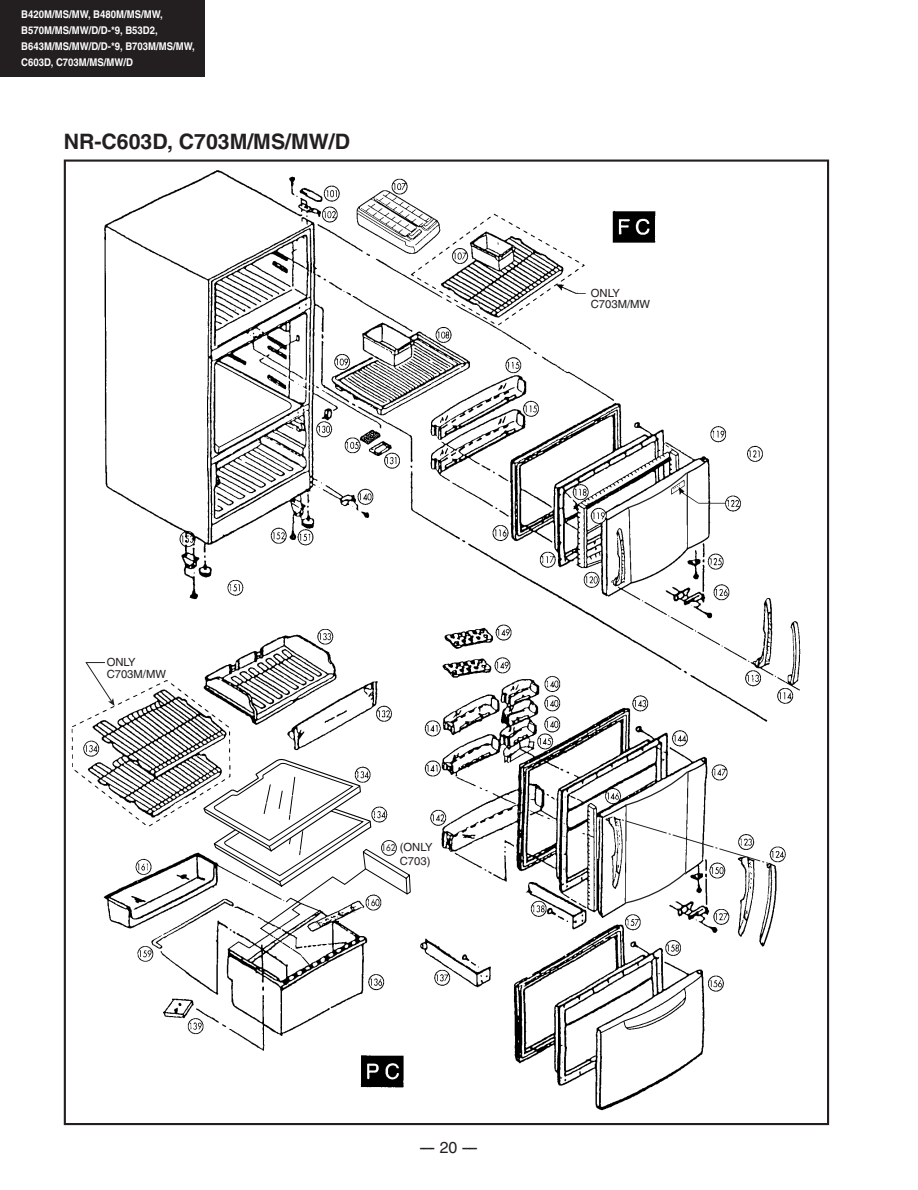
<style>
.page{position:relative;width:918px;height:1190px;background:#fff}
.page>*{position:absolute;margin:0;border:0;box-sizing:border-box;transform-origin:0 0}
.t1{font:700 21.3px "Helvetica";color:#231f20}
.t2{font:15.9px "Helvetica";color:#231f20}
.t3{font:11.25px/11.2px "Helvetica";color:#231f20}
.t4{font:700 10.65px/15.9px "Helvetica";color:#fff;scale:.9 1}
.t5{font:9px "Futura";color:#231f20;scale:.9 1}
</style>
<div class="page">
<div style="left:0;top:0;width:204px;height:77px;background:#231f20"></div>
<img style="left:71px;top:170px;width:730px;height:941px">
<svg style="left:624px;top:471px;width:65px;height:335px"></svg>
<svg style="left:621px;top:819px;width:148px;height:45px"></svg>
<svg style="left:624px;top:871px;width:63px;height:33px"></svg>
<svg style="left:85px;top:662px;width:30px;height:44px"></svg>
<svg style="left:203px;top:758px;width:208px;height:208px"></svg>
<div style="left:381px;top:840px;width:16px;height:15px;border:1px solid #231f20;border-radius:50%"></div>
<p class="t4" style="left:21px;top:8px;width:194px">B420M/MS/MW, B480M/MS/MW,<br>B570M/MS/MW/D/D-*9, B53D2,<br>B643M/MS/MW/D/D-*9, B703M/MS/MW,<br>C603D, C703M/MS/MW/D</p>
<h1 class="t1" style="left:64px;top:134px;width:288px">NR-C603D, C703M/MS/MW/D</h1>
<p class="t3" style="left:591px;top:288px;width:61px">ONLY<br>C703M/MW</p>
<p class="t3" style="left:107px;top:658px;width:61px">ONLY<br>C703M/MW</p>
<p class="t3" style="left:400px;top:841px;width:34px;line-height:13.5px">(ONLY<br>C703)</p>
<p class="t5" style="left:381px;top:843px;width:17px">162</p>
<h2 class="t2" style="left:419px;top:1141px;width:60px">---- 20 ----</h2>
</div>
